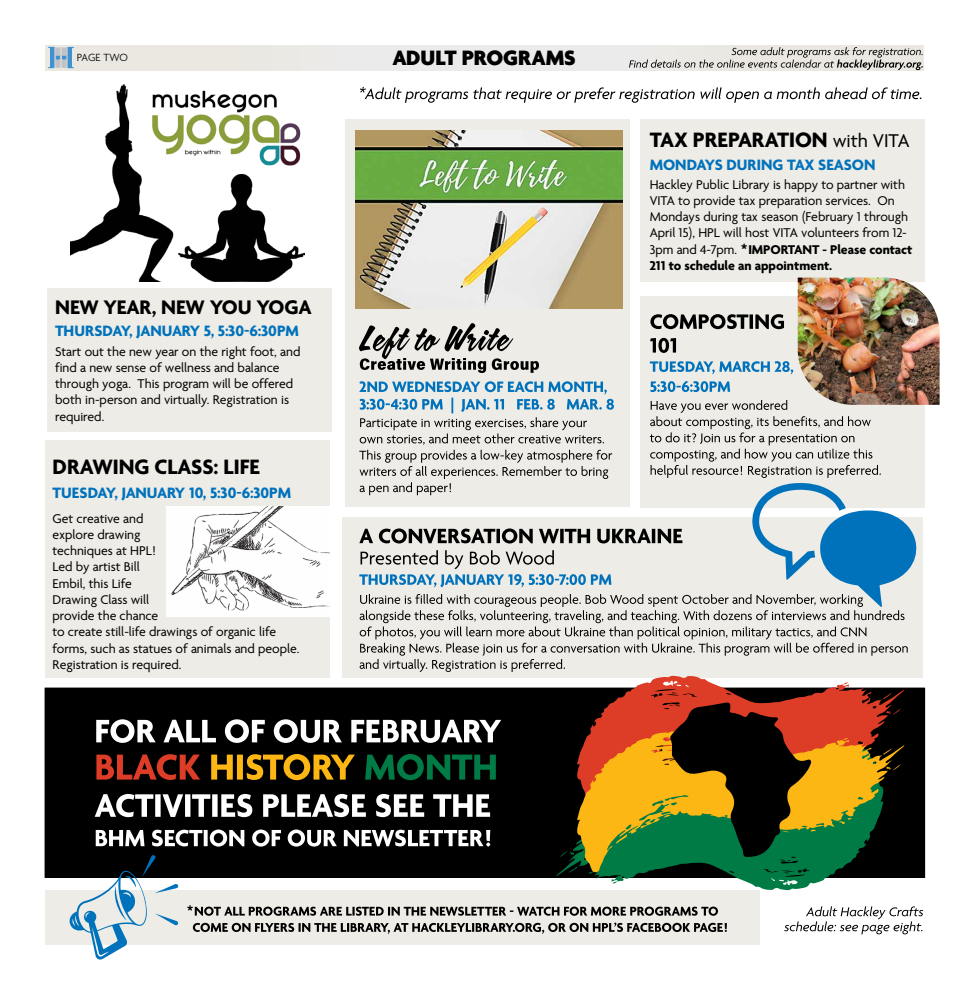
<style>
.page{position:relative;width:968px;height:990px;background:#fff}
.page>*{position:absolute;margin:0;border:0;box-sizing:border-box;transform-origin:0 0}
.t1{font:700 22.5px "Agenda One";color:#000}
.t2{font:800 22.5px "Agenda One";color:#000}
.t3{font:700 21.25px "Agenda One";letter-spacing:-.015em;color:#000}
.t4{font:700 16.25px "Agenda One";color:#0072bc}
.t5{font:13.75px/16.2px "Agenda One";color:#000}
.t6{font:300 11.25px "Agenda One";letter-spacing:-.005em;color:#000}
.s1{font-weight:400;font-size:20px}
.s2{font-weight:700}
</style>
<div class="page">
<div style="left:45px;top:45px;width:878px;height:25px;background:#ebebeb"></div>
<div style="left:640px;top:119px;width:284px;height:163px;background:#edece6"></div>
<div style="left:640px;top:296px;width:284px;height:211px;background:#edece6"></div>
<svg style="left:650px;top:338px;width:26px;height:15px"></svg>
<svg style="left:650px;top:314px;width:134px;height:15px"></svg>
<svg style="left:650px;top:361px;width:143px;height:13px"></svg>
<div style="left:342px;top:517px;width:580px;height:161px;background:#edece6"></div>
<div style="left:45px;top:890px;width:714px;height:55px;background:#edece6"></div>
<div style="left:45px;top:688px;width:879px;height:190px;background:#000"></div>
<svg style="left:193px;top:923px;width:534px;height:11px"></svg>
<svg style="left:187px;top:905px;width:531px;height:11px"></svg>
<svg style="left:96px;top:830px;width:394px;height:17px"></svg>
<svg style="left:95px;top:794px;width:395px;height:23px"></svg>
<svg style="left:365px;top:754px;width:131px;height:26px"></svg>
<svg style="left:211px;top:754px;width:144px;height:26px"></svg>
<svg style="left:96px;top:754px;width:104px;height:26px"></svg>
<svg style="left:96px;top:719px;width:405px;height:24px"></svg>
<svg style="left:48px;top:47px;width:26px;height:21px"></svg>
<svg style="left:784px;top:906px;width:139px;height:28px"></svg>
<svg style="left:629px;top:47px;width:293px;height:23px"></svg>
<svg style="left:360px;top:87px;width:561px;height:16px"></svg>
<div style="left:345px;top:119px;width:284px;height:388px;background:#edece6"></div>
<img style="left:355px;top:130px;width:267px;height:179px">
<svg style="left:359px;top:323px;width:180px;height:50px"></svg>
<div style="left:45px;top:440px;width:284px;height:238px;background:#edece6"></div>
<img style="left:166px;top:506px;width:163px;height:111px">
<div style="left:47px;top:288px;width:284px;height:143px;background:#edece6"></div>
<img style="left:70px;top:84px;width:235px;height:197px">
<img style="left:797px;top:278px;width:142px;height:127px">
<svg style="left:556px;top:843px;width:279px;height:47px"></svg>
<svg style="left:560px;top:851px;width:14px;height:6px"></svg>
<svg style="left:568px;top:867px;width:9px;height:6px"></svg>
<svg style="left:612px;top:881px;width:5px;height:3px"></svg>
<svg style="left:577px;top:676px;width:327px;height:55px;fill:#dd3d26"></svg>
<svg style="left:886px;top:709px;width:14px;height:6px"></svg>
<svg style="left:883px;top:693px;width:8px;height:6px"></svg>
<svg style="left:842px;top:682px;width:6px;height:2px"></svg>
<svg style="left:577px;top:731px;width:327px;height:141px"></svg>
<svg style="left:615px;top:834px;width:12px;height:9px"></svg>
<svg style="left:886px;top:764px;width:14px;height:6px"></svg>
<svg style="left:883px;top:749px;width:8px;height:6px"></svg>
<svg style="left:839px;top:818px;width:12px;height:6px"></svg>
<svg style="left:842px;top:738px;width:6px;height:2px"></svg>
<svg style="left:663px;top:702px;width:153px;height:155px"></svg>
<svg style="left:69px;top:855px;width:109px;height:105px"></svg>
<svg style="left:359px;top:381px;width:558px;height:291px"></svg>
<p class="t6" style="left:77px;top:52px;width:53px">PAGE TWO</p>
<h2 class="t3" style="left:55px;top:296px;width:258px">NEW YEAR, NEW YOU YOGA</h2>
<p class="t4" style="left:55px;top:321px;width:245px">THURSDAY, JANUARY 5, 5:30-6:30PM</p>
<p class="t5" style="left:55px;top:343px;width:247px">Start out the new year on the right foot, and find a new sense of wellness and balance through yoga. This program will be offered both in-person and virtually. Registration is required.</p>
<h1 class="t1" style="left:53px;top:454px;width:209px">DRAWING CLASS: LIFE</h1>
<p class="t4" style="left:53px;top:484px;width:240px">TUESDAY, JANUARY 10, 5:30-6:30PM</p>
<p class="t5" style="left:53px;top:510px;width:248px">Get creative and<br>explore drawing<br>techniques at HPL!<br>Led by artist Bill<br>Embil, this Life<br>Drawing Class will<br>provide the chance<br>to create still-life drawings of organic life forms, such as statues of animals and people.<br>Registration is required.</p>
<h1 class="t2" style="left:392px;top:45px;width:185px">ADULT PROGRAMS</h1>
<h1 class="t1" style="left:649px;top:127px;width:261px">TAX PREPARATION <span class="s1">with VITA</span></h1>
<p class="t4" style="left:649px;top:155px;width:227px">MONDAYS DURING TAX SEASON</p>
<p class="t5" style="left:649px;top:176px;width:264px">Hackley Public Library is happy to partner with VITA to provide tax preparation services. On Mondays during tax season (February 1 through April 15), HPL will host VITA volunteers from 12- 3pm and 4-7pm. <span class="s2">*IMPORTANT - Please contact 211 to schedule an appointment.</span></p>
</div>
